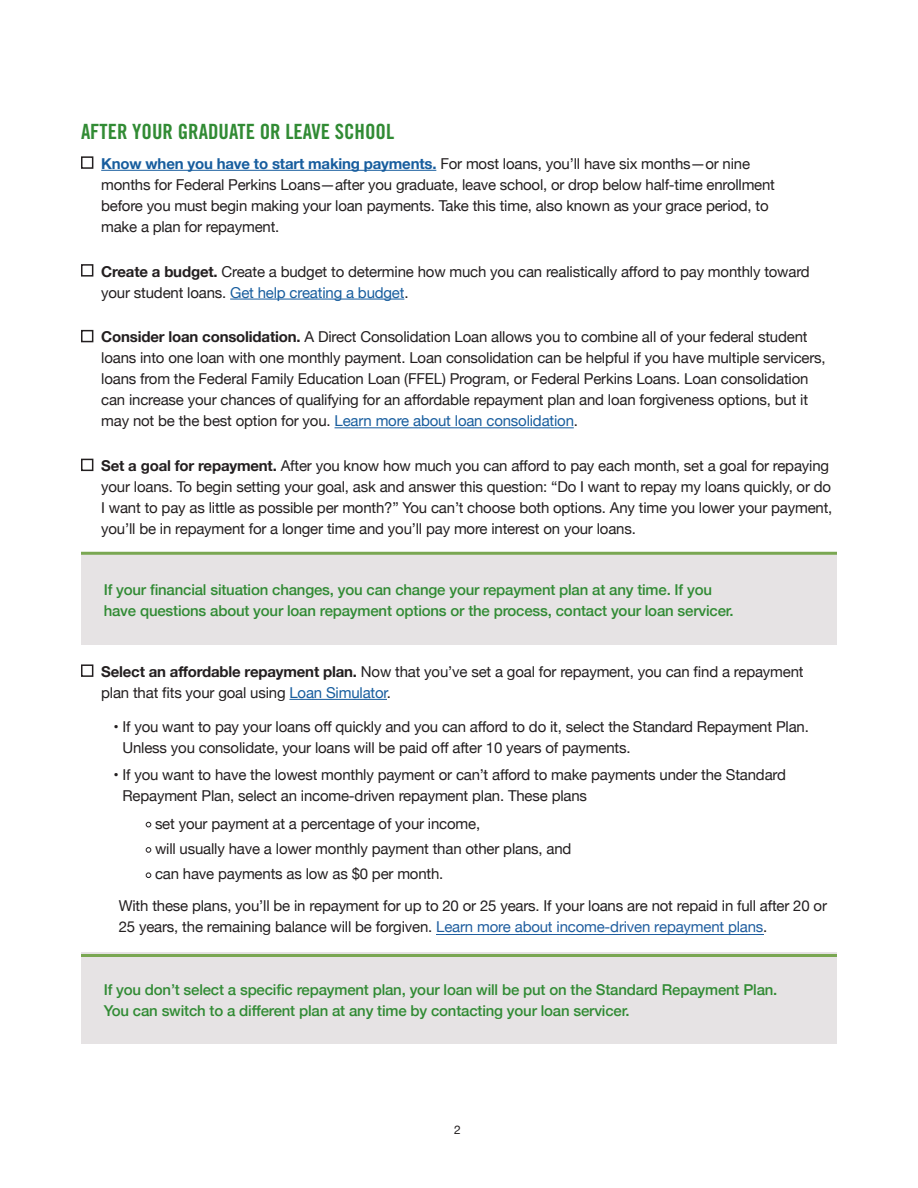
<style>
.page{position:relative;width:918px;height:1188px;background:#fff}
.page>*{position:absolute;margin:0;border:0;box-sizing:border-box;transform-origin:0 0}
.t1{font:21px "Trade Gothic Bold Cond Twenty";color:#318b34}
.t2{font:15px/21px "Helvetica Neue";letter-spacing:-.01em;color:#231f20}
.t3{font:500 15px/21px "Helvetica Neue";letter-spacing:-.01em;color:#318b34}
.t4{font:12px "Helvetica Neue";color:#231f20}
.s1{font-weight:700;color:#175d9e}
.s2{font-weight:700}
.s3{color:#175d9e}
.s4{color:#205e9f}
</style>
<div class="page">
<hr style="left:101px;top:170px;width:335px;height:1px;background:#175d9e">
<hr style="left:230px;top:299px;width:174px;height:1px;background:#175d9e">
<hr style="left:335px;top:427px;width:239px;height:1px;background:#175d9e">
<hr style="left:289px;top:699px;width:98px;height:1px;background:#175d9e">
<div style="left:81px;top:156px;width:12px;height:13px;border:2px solid #231f20"></div>
<div style="left:81px;top:264px;width:12px;height:13px;border:2px solid #231f20"></div>
<div style="left:81px;top:330px;width:12px;height:12px;border:2px solid #231f20"></div>
<div style="left:81px;top:459px;width:12px;height:12px;border:2px solid #231f20"></div>
<div style="left:81px;top:664px;width:12px;height:13px;border:2px solid #231f20"></div>
<svg style="left:146px;top:822px;width:5px;height:5px"></svg>
<svg style="left:146px;top:847px;width:5px;height:6px"></svg>
<svg style="left:146px;top:873px;width:5px;height:5px"></svg>
<div style="left:81px;top:553px;width:756px;height:91px;background:#e6e3e4"></div>
<div style="left:81px;top:953px;width:756px;height:91px;background:#e6e3e4"></div>
<hr style="left:81px;top:552px;width:756px;height:3px;background:#7aa752">
<hr style="left:81px;top:954px;width:756px;height:3px;background:#7aa752">
<hr style="left:436px;top:934px;width:327px;height:1px;background:#205e9f">
<p class="t1" style="left:81px;top:119px;width:315px">AFTER YOUR GRADUATE OR LEAVE SCHOOL</p>
<p class="t2" style="left:101px;top:154px;width:675px"><span class="s1">Know when you have to start making payments.</span> For most loans, you’ll have six months—or nine months for Federal Perkins Loans—after you graduate, leave school, or drop below half-time enrollment before you must begin making your loan payments. Take this time, also known as your grace period, to make a plan for repayment.</p>
<p class="t2" style="left:101px;top:262px;width:710px"><span class="s2">Create a budget.</span> Create a budget to determine how much you can realistically afford to pay monthly toward your student loans. <span class="s3">Get help creating a budget</span>.</p>
<p class="t2" style="left:101px;top:327px;width:726px"><span class="s2">Consider loan consolidation.</span> A Direct Consolidation Loan allows you to combine all of your federal student loans into one loan with one monthly payment. Loan consolidation can be helpful if you have multiple servicers, loans from the Federal Family Education Loan (FFEL) Program, or Federal Perkins Loans. Loan consolidation can increase your chances of qualifying for an affordable repayment plan and loan forgiveness options, but it may not be the best option for you. <span class="s3">Learn more about loan consolidation</span>.</p>
<p class="t2" style="left:101px;top:456px;width:733px"><span class="s2">Set a goal for repayment.</span> After you know how much you can afford to pay each month, set a goal for repaying your loans. To begin setting your goal, ask and answer this question: “Do I want to repay my loans quickly, or do I want to pay as little as possible per month?” You can’t choose both options. Any time you lower your payment, you’ll be in repayment for a longer time and you’ll pay more interest on your loans.</p>
<p class="t3" style="left:104px;top:578px;width:632px">If your financial situation changes, you can change your repayment plan at any time. If you have questions about your loan repayment options or the process, contact your loan servicer.</p>
<p class="t2" style="left:101px;top:662px;width:704px"><span class="s2">Select an affordable repayment plan.</span> Now that you’ve set a goal for repayment, you can find a repayment plan that fits your goal using <span class="s3">Loan Simulator</span>.</p>
<p class="t2" style="left:122px;top:717px;width:688px;text-indent:-9px">• If you want to pay your loans off quickly and you can afford to do it, select the Standard Repayment Plan.<br>Unless you consolidate, your loans will be paid off after 10 years of payments.</p>
<p class="t2" style="left:122px;top:765px;width:665px;text-indent:-9px">• If you want to have the lowest monthly payment or can’t afford to make payments under the Standard<br>Repayment Plan, select an income-driven repayment plan. These plans</p>
<p class="t2" style="left:155px;top:814px;width:327px">set your payment at a percentage of your income,</p>
<p class="t2" style="left:155px;top:839px;width:418px">will usually have a lower monthly payment than other plans, and</p>
<p class="t2" style="left:155px;top:864px;width:290px">can have payments as low as $0 per month.</p>
<p class="t2" style="left:119px;top:896px;width:710px">With these plans, you’ll be in repayment for up to 20 or 25 years. If your loans are not repaid in full after 20 or<br>25 years, the remaining balance will be forgiven. <span class="s4">Learn more about income-driven repayment plans</span>.</p>
<p class="t3" style="left:104px;top:978px;width:675px">If you don’t select a specific repayment plan, your loan will be put on the Standard Repayment Plan.<br>You can switch to a different plan at any time by contacting your loan servicer.</p>
<p class="t4" style="left:454px;top:1121px;width:8px">2</p>
</div>
